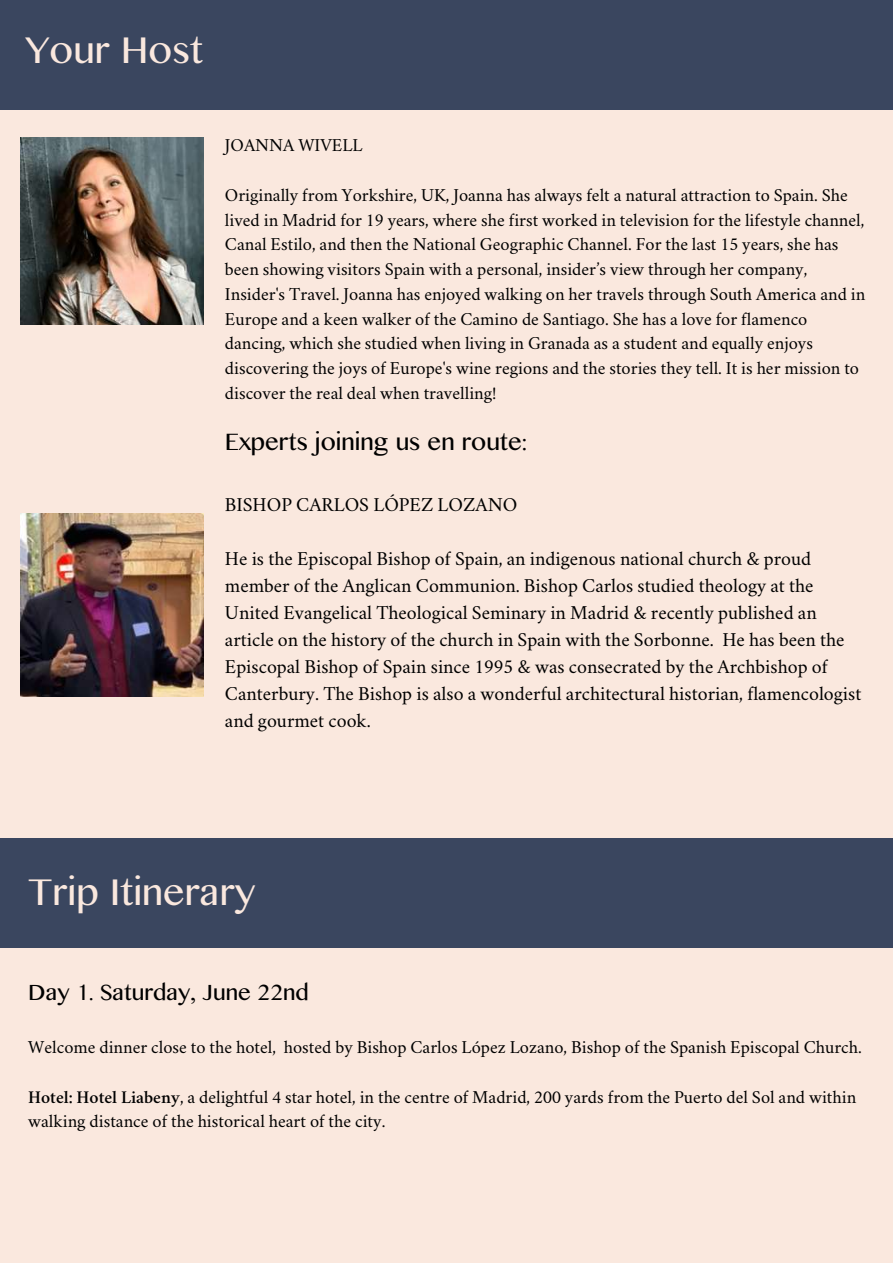
<style>
.page{position:relative;width:893px;height:1264px;background:#fff}
.page>*{position:absolute;margin:0;border:0;box-sizing:border-box;transform-origin:0 0}
.t1{font:33px "Bangla MN";color:#fae8de}
.t2{font:21px "Bangla MN";color:#000}
.t3{font:19.5px/27px "Crimson";color:#000}
.t4{font:19.5px "Bangla MN";color:#000}
.t5{font:18px/24.8px "Crimson";color:#000}
.s1{font-weight:600}
</style>
<div class="page">
<div style="left:0;top:0;width:892px;height:1262px;background:#fae8de"></div>
<div style="left:0;top:837px;width:892px;height:110px;background:#3a465f"></div>
<div style="left:0;top:0;width:892px;height:110px;background:#3a465f"></div>
<img style="left:21px;top:513px;width:182px;height:183px">
<img style="left:21px;top:137px;width:182px;height:187px">
<h1 class="t1" style="left:25px;top:32px;width:179px">Your Host</h1>
<p class="t5" style="left:225px;top:135px;width:139px">JOANNA WIVELL</p>
<p class="t5" style="left:225px;top:184px;width:641px">Originally from Yorkshire, UK, Joanna has always felt a natural attraction to Spain. She lived in Madrid for 19 years, where she first worked in television for the lifestyle channel, Canal Estilo, and then the National Geographic Channel. For the last 15 years, she has been showing visitors Spain with a personal, insider’s view through her company, Insider's Travel. Joanna has enjoyed walking on her travels through South America and in Europe and a keen walker of the Camino de Santiago. She has a love for flamenco dancing, which she studied when living in Granada as a student and equally enjoys discovering the joys of Europe's wine regions and the stories they tell. It is her mission to discover the real deal when travelling!</p>
<p class="t2" style="left:225px;top:430px;width:304px">Experts joining us en route:</p>
<p class="t3" style="left:225px;top:493px;width:294px">BISHOP CARLOS LÓPEZ LOZANO</p>
<p class="t3" style="left:225px;top:547px;width:638px">He is the Episcopal Bishop of Spain, an indigenous national church &amp; proud member of the Anglican Communion. Bishop Carlos studied theology at the United Evangelical Theological Seminary in Madrid &amp; recently published an article on the history of the church in Spain with the Sorbonne. He has been the Episcopal Bishop of Spain since 1995 &amp; was consecrated by the Archbishop of Canterbury. The Bishop is also a wonderful architectural historian, flamencologist and gourmet cook.</p>
<h1 class="t1" style="left:28px;top:874px;width:228px">Trip Itinerary</h1>
<p class="t4" style="left:28px;top:982px;width:282px">Day 1. Saturday, June 22nd</p>
<p class="t5" style="left:28px;top:1036px;width:835px">Welcome dinner close to the hotel, hosted by Bishop Carlos López Lozano, Bishop of the Spanish Episcopal Church.</p>
<p class="t5" style="left:28px;top:1086px;width:829px"><span class="s1">Hotel: Hotel Liabeny</span>, a delightful 4 star hotel, in the centre of Madrid, 200 yards from the Puerto del Sol and within walking distance of the historical heart of the city.</p>
</div>
